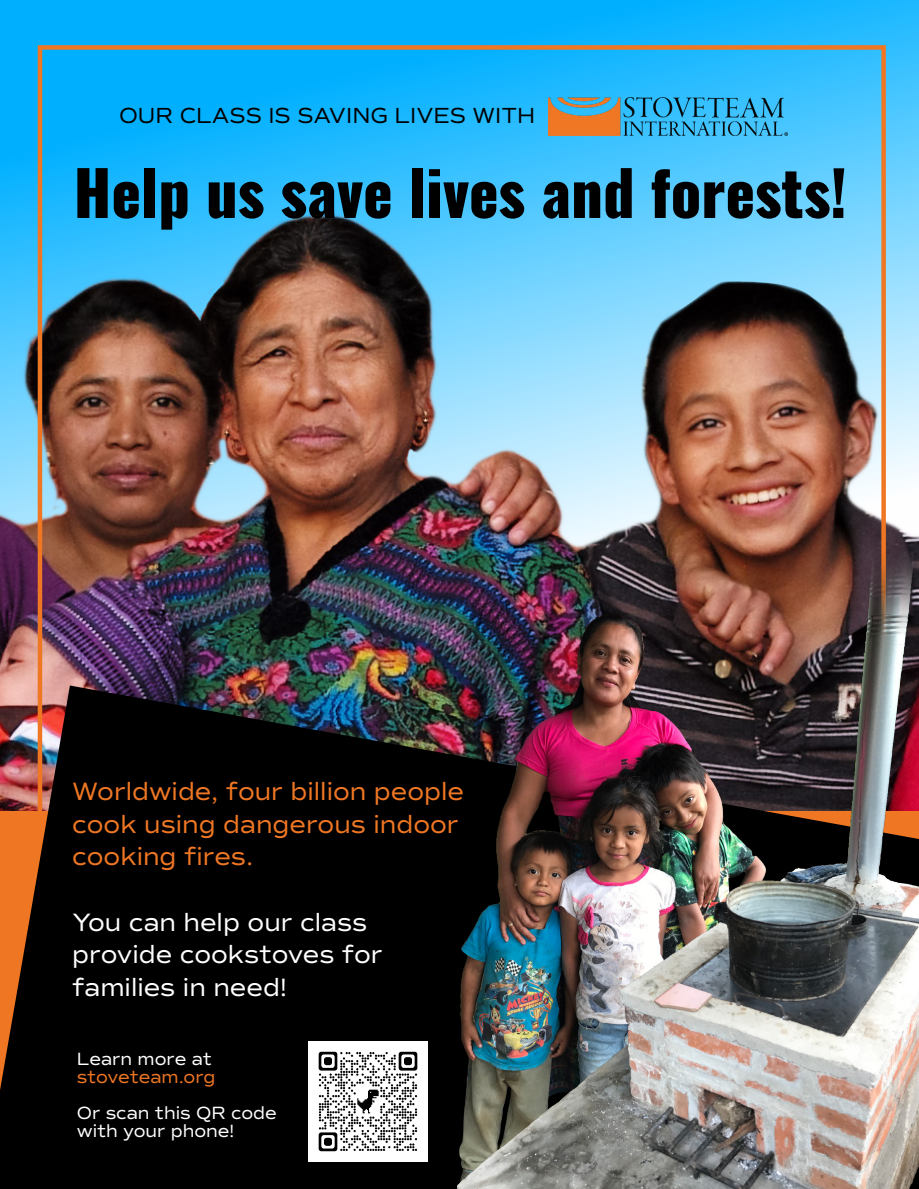
<style>
.page{position:relative;width:919px;height:1189px;background:#fff}
.page>*{position:absolute;margin:0;border:0;box-sizing:border-box;transform-origin:0 0}
.t1{font:800 61.5px "Oswald";color:#000}
.t2{font:25.5px/32.7px "Commuters Sans";color:#ef7724}
.t3{font:25.5px/32.7px "Commuters Sans";color:#fff}
.t4{font:22.2px "Commuters Sans";color:#000}
.t5{font:18px/18px "Commuters Sans";color:#fff}
.t6{font:18px "Commuters Sans";color:#ef7724}
</style>
<div class="page">
<svg style="left:0;top:0;width:918px;height:210px;background:#26b7f8"></svg>
<img style="left:0;top:210px;width:918px;height:475px">
<img style="left:548px;top:98px;width:239px;height:37px">
<svg style="left:0;top:685px;width:444px;height:503px;background:#120c0a"></svg>
<img style="left:444px;top:551px;width:474px;height:637px">
<img style="left:308px;top:1041px;width:120px;height:120px">
<p class="t4" style="left:119px;top:102px;width:417px">OUR CLASS IS SAVING LIVES WITH</p>
<p class="t1" style="left:74px;top:161px;width:774px">Help us save lives and forests!</p>
<p class="t2" style="left:72px;top:775px;width:393px">Worldwide, four billion people cook using dangerous indoor cooking fires.</p>
<p class="t3" style="left:72px;top:905px;width:312px">You can help our class provide cookstoves for families in need!</p>
<p class="t5" style="left:77px;top:1049px;width:137px">Learn more at</p>
<p class="t6" style="left:77px;top:1065px;width:140px">stoveteam.org</p>
<p class="t5" style="left:77px;top:1103px;width:201px">Or scan this QR code with your phone!</p>
</div>
